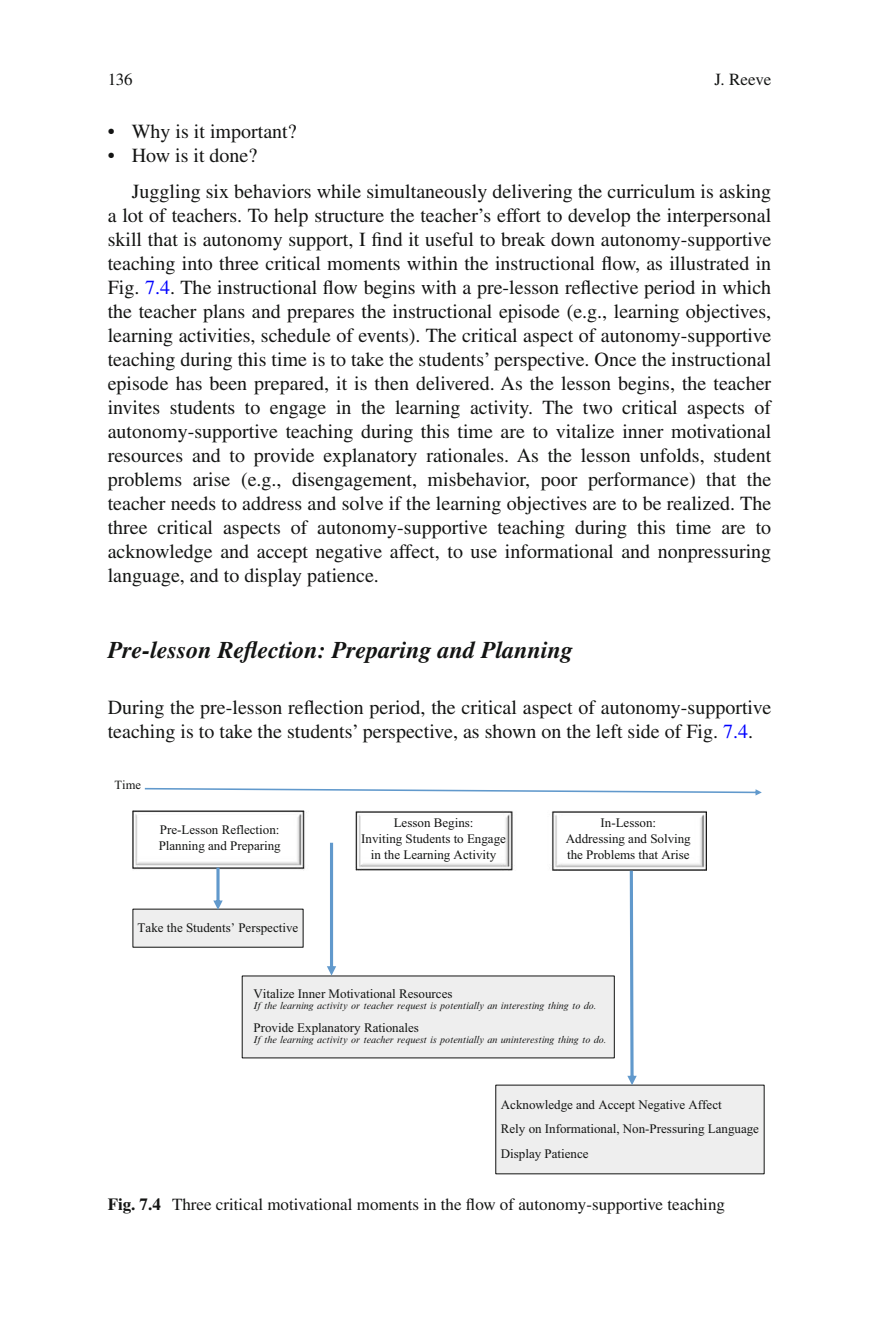
<style>
.page{position:relative;width:879px;height:1333px;background:#fff}
.page>*{position:absolute;margin:0;border:0;box-sizing:border-box;transform-origin:0 0}
.t1{font:italic 700 24px "Xmyynt Hycwcl Times";color:#131413}
.t2{font:20px/24px "Bxvgpl Nvhmtp Times";color:#131413}
.t3{font:17px "Bxvgpl Nvhmtp Times";color:#131413}
.t4{font:13px/15.6px "Wgsrdb Xwdjfc Times New Roman";color:#131413}
.t5{font:12.6px "Wgsrdb Xwdjfc Times New Roman";color:#131413}
.t6{font:italic 10px "Mwylgg Jstrrj Times New Roman";color:#131413}
.s1{color:#00f}
.s2{font-family:"Xdqmhy Pfgncw Times";font-weight:700}
</style>
<div class="page">
<img style="left:132px;top:810px;width:574px;height:60px">
<svg style="left:145px;top:787px;width:617px;height:8px"></svg>
<div style="left:133px;top:909px;width:170px;height:38px;background:#eee"></div>
<div style="left:242px;top:975px;width:372px;height:82px;background:#eee"></div>
<div style="left:496px;top:1085px;width:268px;height:88px;background:#eee"></div>
<svg style="left:627px;top:870px;width:10px;height:215px"></svg>
<svg style="left:213px;top:867px;width:10px;height:42px"></svg>
<svg style="left:327px;top:842px;width:9px;height:133px"></svg>
<p class="t3" style="left:108px;top:73px;width:26px">136</p>
<p class="t2" style="left:108px;top:121px;width:190px">• Why is it important?</p>
<p class="t2" style="left:132px;top:139px;width:641px;line-height:36px;text-indent:-24px">• How is it done?<br>Juggling six behaviors while simultaneously delivering the curriculum is asking</p>
<p class="t2" style="left:108px;top:205px;width:665px;text-align:justify">a lot of teachers. To help structure the teacher’s effort to develop the interpersonal skill that is autonomy support, I find it useful to break down autonomy-supportive teaching into three critical moments within the instructional flow, as illustrated in Fig. <span class="s1">7.4</span> . The instructional flow begins with a pre-lesson reflective period in which the teacher plans and prepares the instructional episode (e.g., learning objectives, learning activities, schedule of events). The critical aspect of autonomy-supportive teaching during this time is to take the students’ perspective. Once the instructional episode has been prepared, it is then delivered. As the lesson begins, the teacher invites students to engage in the learning activity. The two critical aspects of autonomy- supportive teaching during this time are to vitalize inner motivational resources and to provide explanatory rationales. As the lesson unfolds, student problems arise (e.g., disengagement, misbehavior, poor performance) that the teacher needs to address and solve if the learning objectives are to be realized. The three critical aspects of autonomy-supportive teaching during this time are to acknowledge and accept negative affect, to use informational and nonpressuring language, and to display patience.</p>
<p class="t3" style="left:714px;top:73px;width:58px">J. Reeve</p>
<p class="t1" style="left:108px;top:641px;width:467px">Pre-lesson Reflection: Preparing and Planning</p>
<p class="t2" style="left:108px;top:697px;width:665px">During the pre-lesson reflection period, the critical aspect of autonomy-supportive teaching is to take the students’ perspective, as shown on the left side of Fig. <span class="s1">7.4</span> .</p>
<p class="t5" style="left:115px;top:780px;width:28px">Time</p>
<p class="t4" style="left:159px;top:823px;width:124px">Pre-Lesson Reflection:<br>Planning and Preparing</p>
<p class="t4" style="left:361px;top:816px;width:146px;text-align:center">Lesson Begins:<br>Inviting Students to Engage in the Learning Activity</p>
<p class="t4" style="left:566px;top:816px;width:126px;text-align:center">In-Lesson:<br>Addressing and Solving the Problems that Arise</p>
<p class="t4" style="left:138px;top:921px;width:162px">Take the Students’ Perspective</p>
<p class="t4" style="left:253px;top:987px;width:200px">Vitalize Inner Motivational Resources</p>
<p class="t6" style="left:253px;top:1001px;width:344px">If the learning activity or teacher request is potentially an interesting thing to do.</p>
<p class="t4" style="left:253px;top:1021px;width:167px">Provide Explanatory Rationales</p>
<p class="t6" style="left:253px;top:1035px;width:354px">If the learning activity or teacher request is potentially an uninteresting thing to do.</p>
<p class="t4" style="left:501px;top:1093px;width:260px;line-height:24.2px">Acknowledge and Accept Negative Affect<br>Rely on Informational, Non-Pressuring Language<br>Display Patience</p>
<p class="t3" style="left:108px;top:1197px;width:619px"><span class="s2">Fig. 7.4</span> Three critical motivational moments in the flow of autonomy-supportive teaching</p>
</div>
